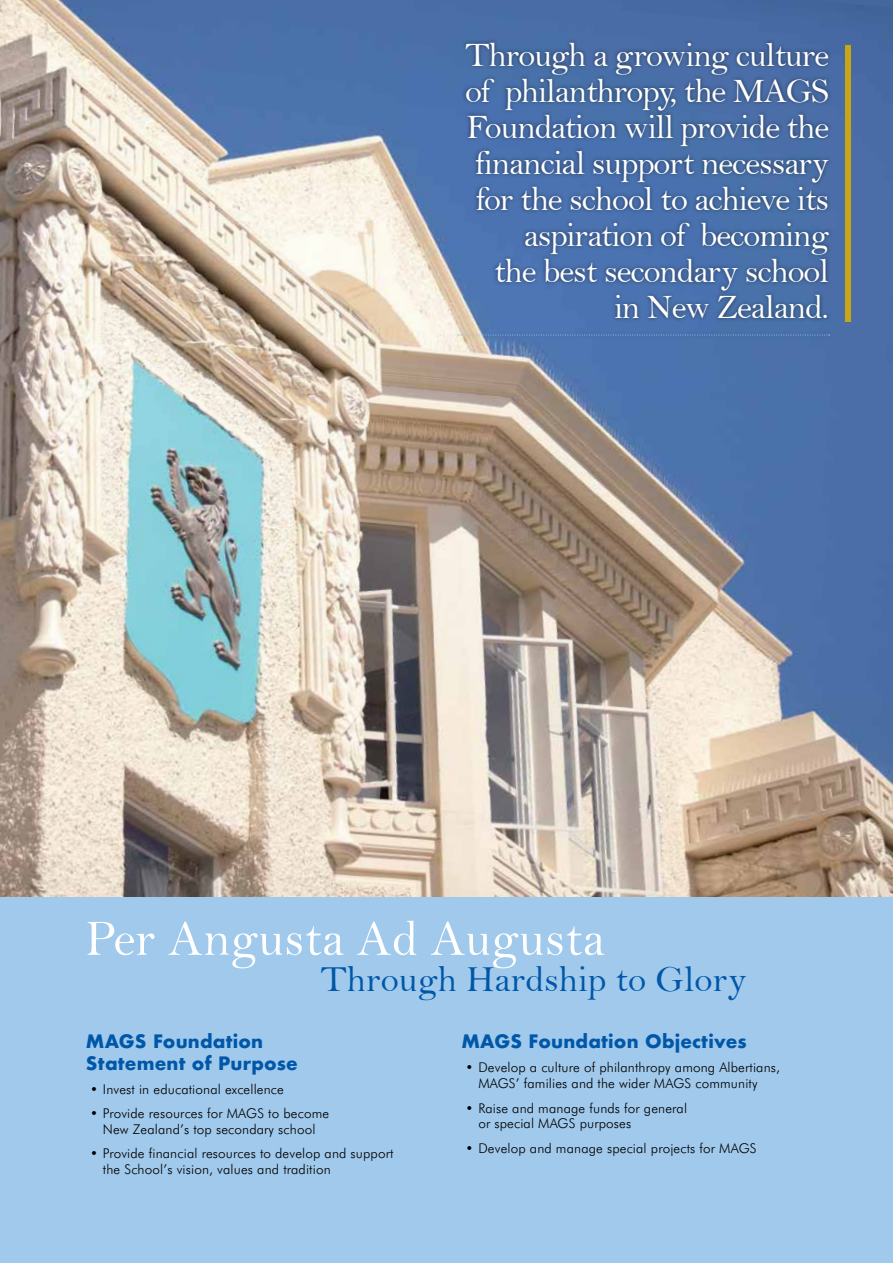
<style>
.page{position:relative;width:893px;height:1263px;background:#fff}
.page>*{position:absolute;margin:0;border:0;box-sizing:border-box;transform-origin:0 0}
.t1{font:51px "Bell";color:#fff}
.t2{font:37.05px "Bell";color:#0057a8}
.t3{font:34.5px/36px "Bell";letter-spacing:-.03em;color:#fff;text-align:right}
.t4{font:700 18px/21.6px "Futura";letter-spacing:.01em;color:#0057a8}
.t5{font:300 13.5px/15.8px "Futura BT";letter-spacing:.01em;color:#000}
</style>
<div class="page">
<img style="left:0;top:0;width:893px;height:897px">
<div style="left:0;top:897px;width:893px;height:366px;background:#a0c9ec"></div>
<div style="left:453px;top:38px;width:380px;height:301px;background:#000;opacity:.51"></div>
<svg style="left:457px;top:335px;width:373px;height:1px"></svg>
<div style="left:845px;top:45px;width:5px;height:276px;background:#c8a513"></div>
<h3 class="t3" style="left:465px;top:36px;width:366px">Through a growing culture of philanthropy, the MAGS<br>Foundation will provide the financial support necessary for the school to achieve its aspiration of becoming<br>the best secondary school in New Zealand.</h3>
<h1 class="t1" style="left:85px;top:908px;width:521px">Per Angusta Ad Augusta</h1>
<h2 class="t2" style="left:320px;top:957px;width:428px">Through Hardship to Glory</h2>
<h3 class="t4" style="left:86px;top:1031px;width:213px">MAGS Foundation<br>Statement of Purpose</h3>
<p class="t5" style="left:90px;top:1081px;width:195px">• Invest in educational excellence</p>
<p class="t5" style="left:90px;top:1105px;width:240px;text-align:center">• Provide resources for MAGS to become<br>New Zealand’s top secondary school</p>
<p class="t5" style="left:103px;top:1145px;width:292px;text-indent:-13px">• Provide financial resources to develop and support the School’s vision, values and tradition</p>
<h3 class="t4" style="left:461px;top:1031px;width:287px">MAGS Foundation Objectives</h3>
<p class="t5" style="left:478px;top:1060px;width:303px;text-indent:-13px">• Develop a culture of philanthropy among Albertians,<br>MAGS’ families and the wider MAGS community</p>
<p class="t5" style="left:478px;top:1100px;width:210px;text-indent:-13px">• Raise and manage funds for general or special MAGS purposes</p>
<p class="t5" style="left:466px;top:1140px;width:292px">• Develop and manage special projects for MAGS</p>
</div>
